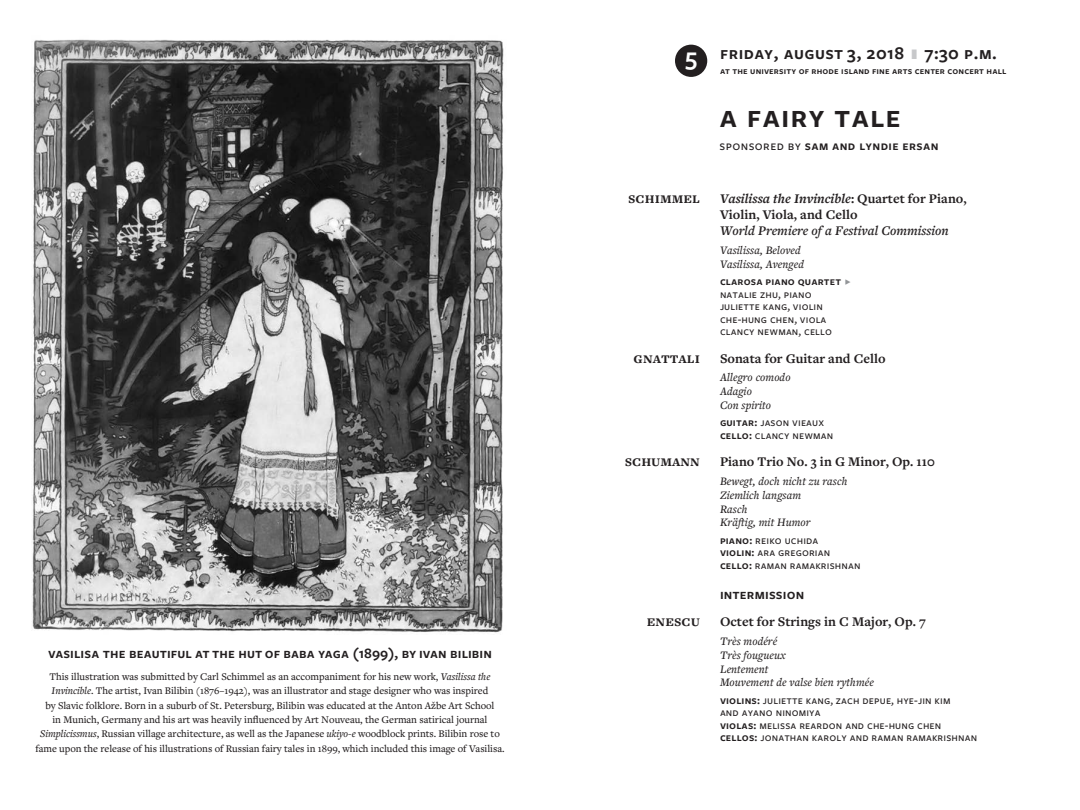
<style>
.page{position:relative;width:1080px;height:810px;background:#fff}
.page>*{position:absolute;margin:0;border:0;box-sizing:border-box;transform-origin:0 0}
.t1{font:600 33.75px "Freight Sans Pro";letter-spacing:.025em;color:#231f20}
.t2{font:600 26.25px "Freight Sans Pro";color:#fff}
.t3{font:600 18.75px "Freight Sans Pro";letter-spacing:.025em;color:#231f20}
.t4{font:600 15px "Freight Sans Pro";letter-spacing:.005em;color:#231f20}
.t5{font:700 13.75px/16.2px "Freight Text Pro";color:#231f20}
.t6{font:italic 600 13.75px "Freight Text Pro";color:#231f20}
.t7{font:600 13.75px "Freight Sans Pro";letter-spacing:.025em;color:#231f20}
.t8{font:500 11.88px/12.5px "Freight Sans Pro";letter-spacing:.01em;color:#231f20}
.t9{font:italic 500 11.88px/13.8px "Freight Text Pro";letter-spacing:.005em;color:#231f20}
.t10{font:500 10.62px/14.4px "Freight Text Pro";letter-spacing:-.005em;color:#231f20;text-align:center}
.t11{font:600 10px "Freight Sans Pro";letter-spacing:.01em;color:#231f20}
.s1{font-style:italic}
.s2{font-weight:500}
.s3{font-size:16.25px}
.s4{font-weight:600}
.s5{font-weight:600;font-size:9.38px;color:#939598}
</style>
<div class="page">
<div style="left:675px;top:45px;width:32px;height:32px;background:#231f20;border-radius:50%"></div>
<img style="left:32px;top:39px;width:472px;height:594px">
<h3 class="t4" style="left:48px;top:643px;width:445px">vasilisa the beautiful at the hut of baba yaga (1899), by ivan bilibin</h3>
<p class="t10" style="left:35px;top:669px;width:471px">This illustration was submitted by Carl Schimmel as an accompaniment for his new work, <span class="s1">Vasilissa the Invincible</span>. The artist, Ivan Bilibin (1876–1942), was an illustrator and stage designer who was inspired<br>by Slavic folklore. Born in a suburb of St. Petersburg, Bilibin was educated at the Anton Ažbe Art School<br>in Munich, Germany and his art was heavily influenced by Art Nouveau, the German satirical journal <span class="s1">Simplicissmus</span>, Russian village architecture, as well as the Japanese <span class="s1">ukiyo-e</span> woodblock prints. Bilibin rose to fame upon the release of his illustrations of Russian fairy tales in 1899, which included this image of Vasilisa.</p>
<h2 class="t2" style="left:685px;top:39px;width:14px">5</h2>
<h3 class="t3" style="left:720px;top:40px;width:278px">friday, august 3, 2018 7:30 p.m.</h3>
<p class="t11" style="left:720px;top:64px;width:288px">at the university of rhode island fine arts center concert hall</p>
<h1 class="t1" style="left:720px;top:93px;width:183px">a fairy tale</h1>
<p class="t7" style="left:720px;top:137px;width:220px"><span class="s2">sponsored by</span> sam and lyndie ersan</p>
<p class="t5" style="left:720px;top:190px;width:248px;text-indent:-92px"><span class="s3">schimmel</span> <span class="s1">Vasilissa the Invincible</span>: Quartet for Piano,<br>Violin, Viola, and Cello</p>
<p class="t6" style="left:720px;top:222px;width:230px">World Premiere of a Festival Commission</p>
<p class="t9" style="left:720px;top:243px;width:85px">Vasilissa, Beloved<br>Vasilissa, Avenged</p>
<p class="t8" style="left:720px;top:275px;width:133px"><span class="s4">clarosa piano quartet</span> <span class="s5">F </span>natalie zhu, piano juliette kang, violin che-hung chen, viola clancy newman, cello</p>
<p class="t5" style="left:634px;top:350px;width:254px"><span class="s3">gnattali</span> Sonata for Guitar and Cello</p>
<p class="t9" style="left:720px;top:370px;width:72px">Allegro comodo<br>Adagio<br>Con spirito</p>
<p class="t8" style="left:720px;top:416px;width:115px"><span class="s4">guitar:</span> jason vieaux <span class="s4">cello:</span> clancy newman</p>
<p class="t5" style="left:625px;top:453px;width:312px"><span class="s3">schumann</span> Piano Trio No. 3 in G Minor, Op. 110</p>
<p class="t9" style="left:720px;top:474px;width:129px">Bewegt, doch nicht zu rasch<br>Ziemlich langsam<br>Rasch<br>Kräftig, mit Humor</p>
<p class="t8" style="left:720px;top:533px;width:142px"><span class="s4">piano:</span> reiko uchida<br><span class="s4">violin:</span> ara gregorian <span class="s4">cello:</span> raman ramakrishnan</p>
<h3 class="t4" style="left:720px;top:584px;width:86px">intermission</h3>
<p class="t5" style="left:647px;top:613px;width:280px"><span class="s3">enescu</span> Octet for Strings in C Major, Op. 7</p>
<p class="t9" style="left:720px;top:634px;width:156px">Très modéré<br>Très fougueux<br>Lentement<br>Mouvement de valse bien rythmée</p>
<p class="t8" style="left:720px;top:693px;width:259px"><span class="s4">violins:</span> juliette kang, zach depue, hye-jin kim<br>and ayano ninomiya<br><span class="s4">violas:</span> melissa reardon and che-hung chen <span class="s4">cellos:</span> jonathan karoly and raman ramakrishnan</p>
</div>
